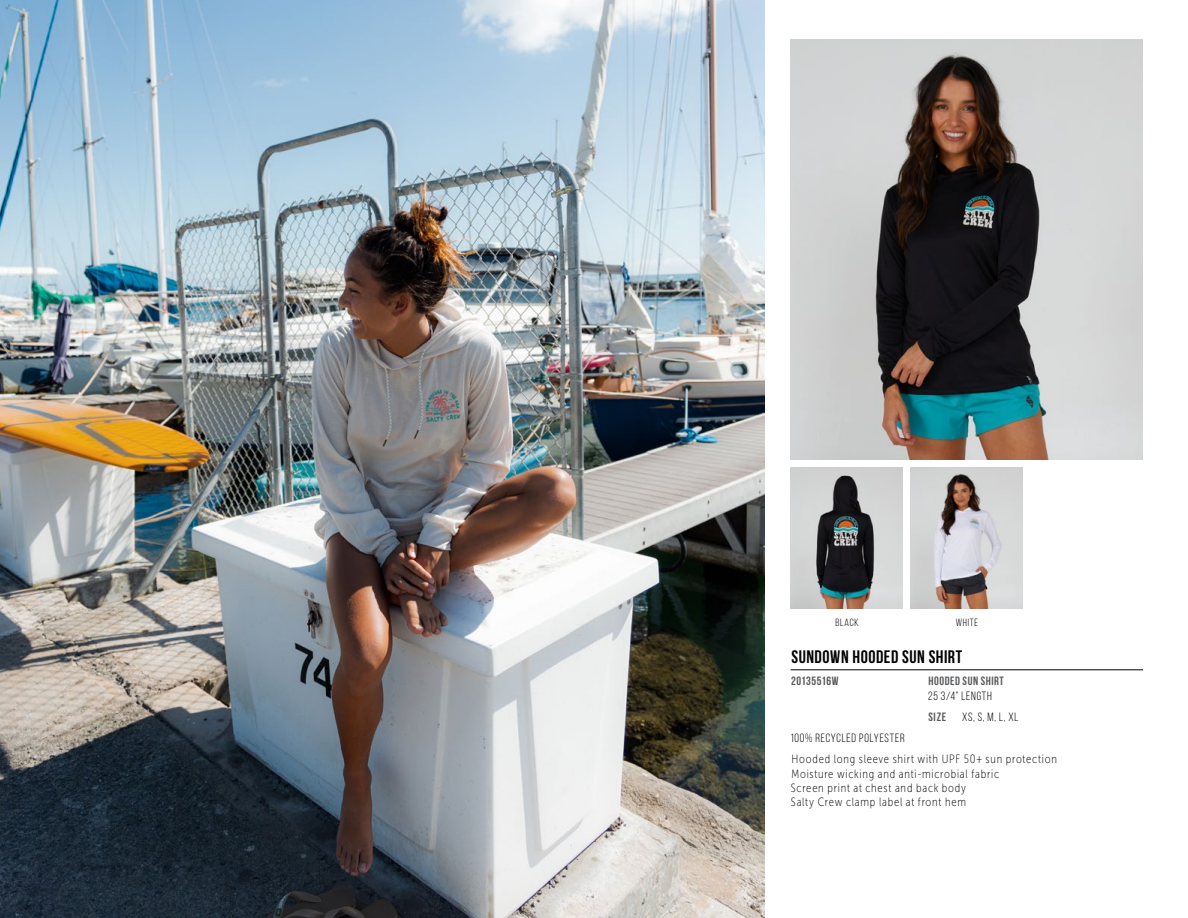
<style>
.page{position:relative;width:1188px;height:918px;background:#fff}
.page>*{position:absolute;margin:0;border:0;box-sizing:border-box;transform-origin:0 0}
.t1{font:700 18px "Bebas Neue";letter-spacing:.03em;color:#000}
.t2{font:12px/14.2px "Museo Sans Cond 100";letter-spacing:.065em;color:#000}
.t3{font:12px "Bebas Neue";letter-spacing:.065em;color:#000}
.t4{font:700 12px "Bebas Neue";letter-spacing:.045em;color:#58595b}
.t5{font:10.5px "Bebas Neue";letter-spacing:.07em;color:#000}
</style>
<div class="page">
<hr style="left:791px;top:670px;width:352px;height:1px;background:#000">
<img style="left:791px;top:39px;width:352px;height:420px">
<img style="left:911px;top:467px;width:112px;height:141px">
<img style="left:791px;top:467px;width:112px;height:141px">
<img style="left:0;top:0;width:764px;height:918px">
<p class="t5" style="left:836px;top:617px;width:25px">BLACK</p>
<p class="t5" style="left:956px;top:617px;width:24px">WHITE</p>
<h1 class="t1" style="left:792px;top:647px;width:172px">SUNDOWN HOODED SUN SHIRT</h1>
<p class="t4" style="left:791px;top:675px;width:49px">20135516W</p>
<p class="t4" style="left:929px;top:675px;width:77px">HOODED SUN SHIRT</p>
<p class="t3" style="left:928px;top:689px;width:65px">25 3/4” LENGTH</p>
<p class="t4" style="left:928px;top:710px;width:19px">SIZE</p>
<p class="t3" style="left:962px;top:710px;width:58px">XS, S, M, L, XL</p>
<p class="t3" style="left:790px;top:732px;width:116px">100% RECYCLED POLYESTER</p>
<p class="t2" style="left:791px;top:752px;width:268px">Hooded long sleeve shirt with UPF 50+ sun protection Moisture wicking and anti-microbial fabric<br>Screen print at chest and back body<br>Salty Crew clamp label at front hem</p>
</div>
